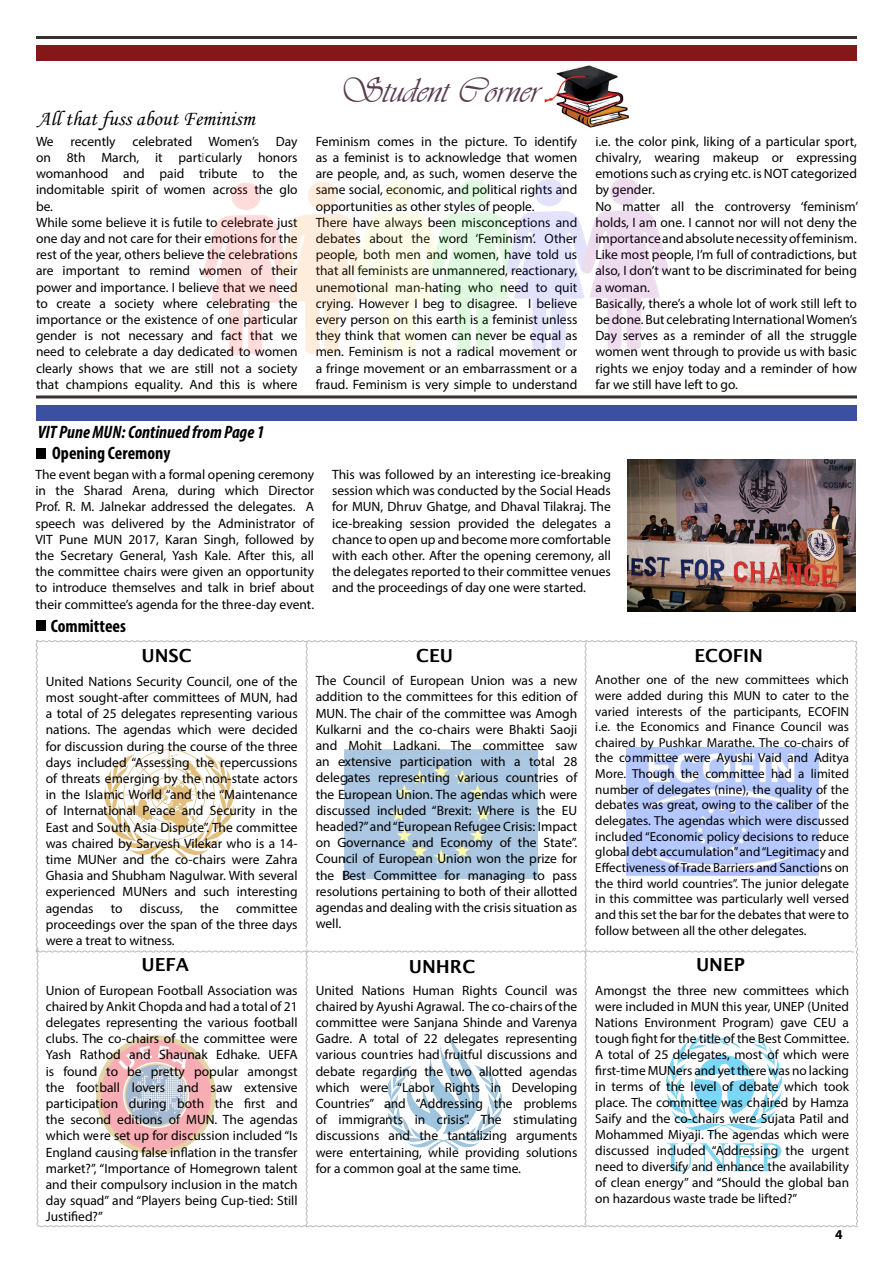
<style>
.page{position:relative;width:893px;height:1263px;background:#fff}
.page>*{position:absolute;margin:0;border:0;box-sizing:border-box;transform-origin:0 0}
.t1{font:36px "Vivaldii";color:#593d51}
.t2{font:21px "Monotype Corsiva";color:#000}
.t3{font:italic 700 condensed 18px "Myriad Pro";color:#000}
.t4{font:600 18px "Lucida Sans";color:#000}
.t5{font:700 condensed 18px "Myriad Pro";color:#000}
.t6{font:13.5px/16.2px "Myriad Pro";color:#000;text-align:justify}
.t7{font:700 13.5px "Myriad Pro";color:#000}
.t8{font:13.35px/16px "Myriad Pro";color:#000;text-align:justify}
.t9{font:13.05px/15.6px "Myriad Pro";color:#000;text-align:justify}
</style>
<div class="page">
<div style="left:36px;top:46px;width:821px;height:15px;background:#841818"></div>
<hr style="left:36px;top:36px;width:821px;height:3px;background:#38312f">
<img style="left:203px;top:178px;width:465px;height:177px">
<div style="left:36px;top:448px;width:10px;height:11px;background:#000101"></div>
<div style="left:36px;top:405px;width:821px;height:15px;background:#3c50a2"></div>
<hr style="left:36px;top:395px;width:821px;height:3px;background:#38312f">
<div style="left:36px;top:620px;width:10px;height:11px;background:#000101"></div>
<svg style="left:35px;top:640px;width:823px;height:587px"></svg>
<img style="left:627px;top:459px;width:229px;height:152px">
<div style="left:345px;top:749px;width:193px;height:129px;background:#abc7e1"></div>
<img style="left:626px;top:747px;width:192px;height:128px">
<img style="left:545px;top:65px;width:84px;height:63px">
<img style="left:666px;top:1036px;width:116px;height:136px">
<img style="left:96px;top:1036px;width:119px;height:119px">
<img style="left:388px;top:1036px;width:113px;height:114px">
<img style="left:104px;top:749px;width:130px;height:110px">
<h1 class="t1" style="left:339px;top:69px;width:202px">Student Corner</h1>
<h2 class="t2" style="left:38px;top:106px;width:219px">All that fuss about Feminism</h2>
<p class="t6" style="left:36px;top:133px;width:263px;text-align:left">We recently celebrated Women’s Day on 8th March, it particularly honors womanhood and paid tribute to the indomitable spirit of women across the glo be.<br>While some believe it is futile to celebrate just one day and not care for their emotions for the rest of the year, others believe the celebrations are important to remind women of their power and importance. I believe that we need to create a society where celebrating the importance or the existence of one particular gender is not necessary and fact that we need to celebrate a day dedicated to women clearly shows that we are still not a society that champions equality. And this is where</p>
<p class="t6" style="left:316px;top:133px;width:263px;text-align:left">Feminism comes in the picture. To identify as a feminist is to acknowledge that women are people, and, as such, women deserve the same social, economic, and political rights and opportunities as other styles of people.<br>There have always been misconceptions and debates about the word ‘Feminism’. Other people, both men and women, have told us that all feminists are unmannered, reactionary, unemotional man-hating who need to quit crying. However I beg to disagree. I believe every person on this earth is a feminist unless they think that women can never be equal as men. Feminism is not a radical movement or a fringe movement or an embarrassment or a fraud. Feminism is very simple to understand</p>
<p class="t6" style="left:595px;top:133px;width:264px;text-align:left">i.e. the color pink, liking of a particular sport, chivalry, wearing makeup or expressing emotions such as crying etc. is NOT categorized by gender.<br>No matter all the controversy ‘feminism’ holds, I am one. I cannot nor will not deny the importance and absolute necessity of feminism.<br>Like most people, I’m full of contradictions, but also, I don’t want to be discriminated for being a woman.<br>Basically, there’s a whole lot of work still left to be done. But celebrating International Women’s Day serves as a reminder of all the struggle women went through to provide us with basic rights we enjoy today and a reminder of how far we still have left to go.</p>
<h3 class="t3" style="left:38px;top:421px;width:228px">VIT Pune MUN: Continued from Page 1</h3>
<h3 class="t5" style="left:52px;top:442px;width:120px">Opening Ceremony</h3>
<p class="t6" style="left:35px;top:466px;width:280px">The event began with a formal opening ceremony in the Sharad Arena, during which Director Prof. R. M. Jalnekar addressed the delegates. A speech was delivered by the Administrator of VIT Pune MUN 2017, Karan Singh, followed by the Secretary General, Yash Kale. After this, all the committee chairs were given an opportunity to introduce themselves and talk in brief about their committee’s agenda for the three-day event.</p>
<p class="t6" style="left:332px;top:466px;width:280px">This was followed by an interesting ice-breaking session which was conducted by the Social Heads for MUN, Dhruv Ghatge, and Dhaval Tilakraj. The ice-breaking session provided the delegates a chance to open up and become more comfortable with each other. After the opening ceremony, all the delegates reported to their committee venues and the proceedings of day one were started.</p>
<h3 class="t5" style="left:51px;top:615px;width:77px">Committees</h3>
<h3 class="t4" style="left:142px;top:645px;width:52px">UNSC</h3>
<h3 class="t4" style="left:416px;top:645px;width:38px">CEU</h3>
<h3 class="t4" style="left:694px;top:645px;width:70px">ECOFIN</h3>
<p class="t6" style="left:46px;top:673px;width:253px">United Nations Security Council, one of the most sought-after committees of MUN, had a total of 25 delegates representing various nations. The agendas which were decided for discussion during the course of the three days included “Assessing the repercussions of threats emerging by the non-state actors in the Islamic World “and the “Maintenance of International Peace and Security in the East and South Asia Dispute”. The committee was chaired by Sarvesh Vilekar who is a 14- time MUNer and the co-chairs were Zahra Ghasia and Shubham Nagulwar. With several experienced MUNers and such interesting agendas</p>
<p class="t6" style="left:111px;top:900px;width:13px">to</p>
<p class="t6" style="left:140px;top:900px;width:44px">discuss,</p>
<p class="t6" style="left:200px;top:900px;width:20px">the</p>
<p class="t6" style="left:46px;top:900px;width:253px;text-indent:190px">committee proceedings over the span of the three days were a treat to witness.</p>
<p class="t6" style="left:316px;top:672px;width:263px">The Council of European Union was a new addition to the committees for this edition of MUN. The chair of the committee was Amogh Kulkarni and the co-chairs were Bhakti Saoji and Mohit Ladkani. The committee saw an extensive participation with a total 28 delegates representing various countries of the European Union. The agendas which were discussed included “Brexit: Where is the EU headed?” and “European Refugee Crisis: Impact on Governance and Economy of the State”.<br>Council of European Union won the prize for the Best Committee for managing to pass resolutions pertaining to both of their allotted agendas and dealing with the crisis situation as well.</p>
<p class="t9" style="left:595px;top:672px;width:255px">Another one of the new committees which were added during this MUN to cater to the varied interests of the participants, ECOFIN i.e. the Economics and Finance Council was chaired by Pushkar Marathe. The co-chairs of the committee were Ayushi Vaid and Aditya More. Though the committee had a limited number of delegates (nine), the quality of the debates was great, owing to the caliber of the delegates. The agendas which were discussed included “Economic policy decisions to reduce global debt accumulation” and “Legitimacy and Effectiveness of Trade Barriers and Sanctions on the third world countries”. The junior delegate in this committee was particularly well versed and this set the bar for the debates that were to follow between all the other delegates.</p>
<h3 class="t4" style="left:142px;top:954px;width:49px">UEFA</h3>
<h3 class="t4" style="left:409px;top:956px;width:68px">UNHRC</h3>
<h3 class="t4" style="left:696px;top:954px;width:50px">UNEP</h3>
<p class="t6" style="left:316px;top:982px;width:263px">United Nations Human Rights Council was chaired by Ayushi Agrawal. The co-chairs of the committee were Sanjana Shinde and Varenya Gadre. A total of 22 delegates representing various countries had fruitful discussions and debate regarding the two allotted agendas which were “Labor Rights in Developing Countries” and “Addressing the problems of immigrants in crisis”. The stimulating discussions and the tantalizing arguments were entertaining, while providing solutions for a common goal at the same time.</p>
<p class="t8" style="left:595px;top:982px;width:255px">Amongst the three new committees which were included in MUN this year, UNEP (United Nations Environment Program) gave CEU a tough fight for the title of the Best Committee.<br>A total of 25 delegates, most of which were first-time MUNers and yet there was no lacking in terms of the level of debate which took place. The committee was chaired by Hamza Saify and the co-chairs were Sujata Patil and Mohammed Miyaji. The agendas which were discussed included “Addressing the urgent need to diversify and enhance the availability of clean energy” and “Should the global ban on hazardous waste trade be lifted?”</p>
<p class="t7" style="left:835px;top:1225px;width:9px">4</p>
<p class="t6" style="left:46px;top:982px;width:253px">Union of European Football Association was chaired by Ankit Chopda and had a total of 21 delegates representing the various football clubs. The co-chairs of the committee were Yash Rathod and Shaunak Edhake. UEFA is found to be pretty popular amongst the football lovers and saw extensive participation during both the first and the second editions of MUN. The agendas which were set up for discussion included “Is England causing false inflation in the transfer market?”, “Importance of Homegrown talent and their compulsory inclusion in the match day squad” and “Players being Cup-tied: Still Justified?”</p>
</div>
